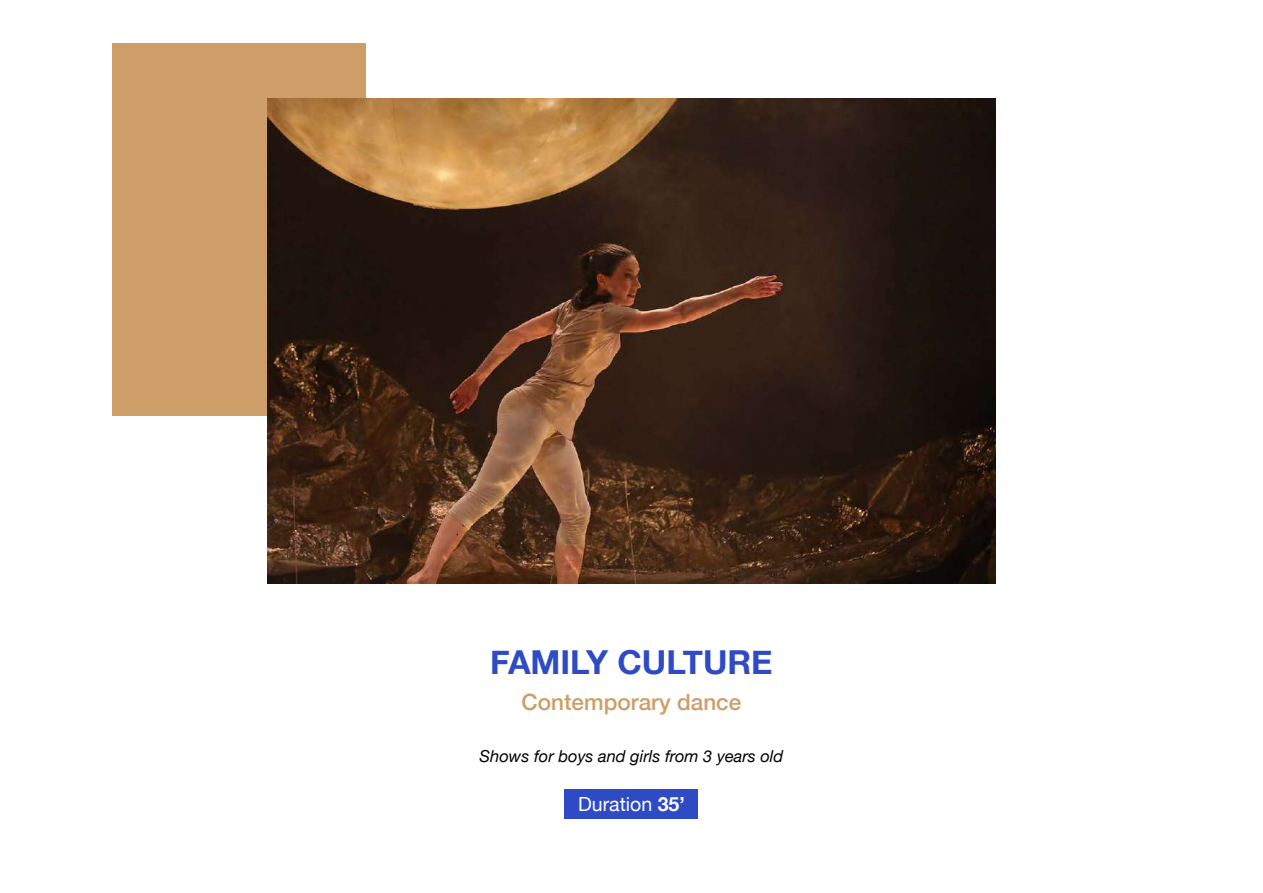
<style>
.page{position:relative;width:1263px;height:893px;background:#fff}
.page>*{position:absolute;margin:0;border:0;box-sizing:border-box;transform-origin:0 0}
.t1{font:700 33px "Helvetica Neue";color:#2e4ac5}
.t2{font:500 22.5px "Helvetica Neue";color:#ce9e69}
.t3{font:19.5px "Helvetica Neue";color:#fff}
.t4{font:italic 16.5px "Helvetica Neue";color:#000}
.s1{font-weight:700}
</style>
<div class="page">
<div style="left:113px;top:43px;width:253px;height:373px;background:#ce9e69"></div>
<div style="left:565px;top:789px;width:133px;height:29px;background:#2e4ac5"></div>
<img style="left:267px;top:99px;width:728px;height:485px">
<h1 class="t1" style="left:490px;top:636px;width:284px">FAMILY CULTURE</h1>
<h2 class="t2" style="left:522px;top:683px;width:221px">Contemporary dance</h2>
<p class="t4" style="left:480px;top:744px;width:305px">Shows for boys and girls from 3 years old</p>
<p class="t3" style="left:578px;top:790px;width:108px">Duration <span class="s1">35’</span></p>
</div>
